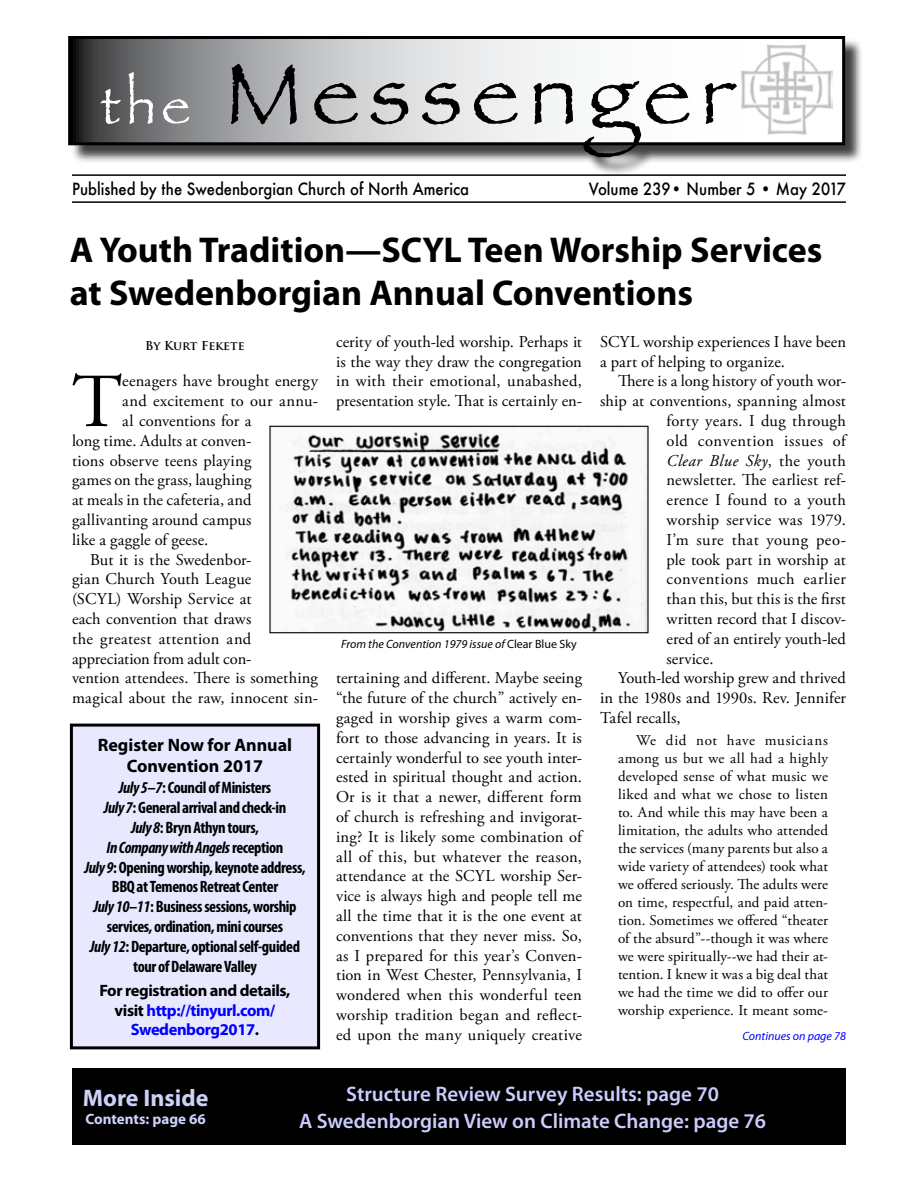
<style>
.page{position:relative;width:918px;height:1188px;background:#fff}
.page>*{position:absolute;margin:0;border:0;box-sizing:border-box;transform-origin:0 0}
.t1{font:90px "Papyrus";letter-spacing:.1em;color:#000}
.t2{font:76.2px "Adobe Garamond Pro";color:#000}
.t3{font:700 36px/43.2px "Myriad Pro";color:#000}
.t4{font:700 24px "Myriad Pro";color:#ccd2f9}
.t5{font:600 21px/27px "Myriad Pro";color:#ccf;text-align:center}
.t6{font:700 18px/21px "Myriad Pro";color:#000;text-align:center}
.t7{font:16.5px/19.8px "Adobe Garamond Pro";letter-spacing:.01em;color:#000;text-align:justify}
.t8{font:700 condensed 16.5px/19.8px "Myriad Pro";letter-spacing:-.025em;color:#000;text-align:center}
.t9{font:16.5px "Adobe Garamond Pro";letter-spacing:.03em;color:#000}
.t10{font:500 16.5px "Futura";color:#000;scale:.9 1}
.t11{font:700 16.5px/19.8px "Myriad Pro";letter-spacing:-.025em;color:#00f;text-align:center}
.t12{font:italic 16.5px "Adobe Garamond Pro";letter-spacing:.03em;color:#000}
.t13{font:15px/18px "Adobe Garamond Pro";color:#000;text-align:justify}
.t14{font:700 15px "Myriad Pro";color:#ccd2f9}
.t15{font:italic 12px "Myriad Pro";color:#000}
.t16{font:italic 12px "Myriad Pro";color:#00f}
.t17{font:700 12px "Trajan Pro";letter-spacing:-.02em;color:#000}
.s1{font-size:54px;color:#fff}
.s2{font-style:normal}
.s3{font-style:italic}
.s4{color:#000}
</style>
<div class="page">
<hr style="left:72px;top:201px;width:774px;height:2px;background:#000">
<div style="left:70px;top:38px;width:794px;height:138px;background:#000;opacity:.75"></div>
<svg style="left:72px;top:40px;width:769px;height:101px"></svg>
<div style="left:68px;top:36px;width:777px;height:109px;border:3px solid #000"></div>
<div style="left:216px;top:1068px;width:630px;height:77px;background:#000"></div>
<div style="left:72px;top:1068px;width:147px;height:77px;background:#000"></div>
<img style="left:739px;top:44px;width:94px;height:91px">
<div style="left:71px;top:725px;width:248px;height:323px;background:#e8e8ff"></div>
<div style="left:70px;top:724px;width:250px;height:325px;border:3px solid #000"></div>
<img style="left:271px;top:428px;width:376px;height:203px">
<div style="left:269px;top:426px;width:380px;height:207px;border:1px solid #000"></div>
<h1 class="t1" style="left:101px;top:39px;width:636px"><span class="s1">the</span> Messenger</h1>
<p class="t10" style="left:72px;top:178px;width:443px">Published by the Swedenborgian Church of North America</p>
<p class="t10" style="left:589px;top:178px;width:287px">Volume 239• Number 5 • May 2017</p>
<h3 class="t3" style="left:70px;top:227px;width:754px">A Youth Tradition—SCYL Teen Worship Services at Swedenborgian Annual Conventions</h3>
<p class="t7" style="left:336px;top:332px;width:247px">cerity of youth-led worship. Perhaps it is the way they draw the congregation in with their emotional, unabashed, presentation style. That is certainly en-</p>
<p class="t7" style="left:600px;top:332px;width:247px">SCYL worship experiences I have been a part of helping to organize.</p>
<p class="t7" style="left:618px;top:372px;width:229px">There is a long history of youth wor-</p>
<p class="t7" style="left:600px;top:392px;width:247px">ship at conventions, spanning almost</p>
<p class="t9" style="left:667px;top:411px;width:181px">forty years. I dug through</p>
<p class="t9" style="left:667px;top:431px;width:181px">old convention issues of</p>
<p class="t12" style="left:667px;top:450px;width:181px">Clear Blue Sky<span class="s2">, the youth</span></p>
<p class="t7" style="left:667px;top:471px;width:181px">newsletter. The earliest ref-</p>
<p class="t7" style="left:667px;top:491px;width:181px">erence I found to a youth</p>
<p class="t7" style="left:667px;top:510px;width:181px">worship service was 1979.</p>
<p class="t9" style="left:667px;top:530px;width:181px">I’m sure that young peo-</p>
<p class="t7" style="left:667px;top:550px;width:181px">ple took part in worship at</p>
<p class="t9" style="left:667px;top:569px;width:181px">conventions much earlier</p>
<p class="t7" style="left:667px;top:590px;width:181px">than this, but this is the first</p>
<p class="t7" style="left:667px;top:609px;width:181px">written record that I discov-</p>
<p class="t7" style="left:667px;top:629px;width:181px">ered of an entirely youth-led</p>
<p class="t7" style="left:667px;top:649px;width:48px">service.</p>
<p class="t7" style="left:618px;top:669px;width:229px">Youth-led worship grew and thrived</p>
<p class="t7" style="left:600px;top:689px;width:247px">in the 1980s and 1990s. Rev. Jennifer</p>
<p class="t7" style="left:600px;top:708px;width:82px">Tafel recalls,</p>
<p class="t13" style="left:618px;top:732px;width:212px;text-indent:18px">We did not have musicians among us but we all had a highly developed sense of what music we liked and what we chose to listen to. And while this may have been a limitation, the adults who attended the services (many parents but also a wide variety of attendees) took what we offered seriously. The adults were on time, respectful, and paid atten&shy;tion. Sometimes we offered “theater of the absurd”--though it was where we were spiritually--we had their at&shy;tention. I knew it was a big deal that we had the time we did to offer our worship experience. It meant some-</p>
<p class="t17" style="left:145px;top:338px;width:101px">By Kurt Fekete</p>
<h2 class="t2" style="left:72px;top:356px;width:52px">T</h2>
<p class="t7" style="left:122px;top:372px;width:197px">eenagers have brought energy</p>
<p class="t7" style="left:122px;top:392px;width:197px">and excitement to our annu-</p>
<p class="t7" style="left:122px;top:411px;width:131px">al conventions for a</p>
<p class="t7" style="left:72px;top:431px;width:181px">long time. Adults at conven-</p>
<p class="t7" style="left:72px;top:451px;width:181px">tions observe teens playing</p>
<p class="t7" style="left:72px;top:471px;width:181px">games on the grass, laughing</p>
<p class="t7" style="left:72px;top:491px;width:181px">at meals in the cafeteria, and</p>
<p class="t7" style="left:72px;top:510px;width:181px">gallivanting around campus</p>
<p class="t7" style="left:72px;top:530px;width:138px">like a gaggle of geese.</p>
<p class="t7" style="left:90px;top:550px;width:163px">But it is the Swedenbor-</p>
<p class="t7" style="left:72px;top:570px;width:181px">gian Church Youth League</p>
<p class="t7" style="left:72px;top:590px;width:181px">(SCYL) Worship Service at</p>
<p class="t7" style="left:72px;top:609px;width:181px">each convention that draws</p>
<p class="t7" style="left:72px;top:629px;width:181px">the greatest attention and</p>
<p class="t7" style="left:72px;top:649px;width:181px">appreciation from adult con-</p>
<p class="t7" style="left:72px;top:669px;width:247px">vention attendees. There is something</p>
<p class="t7" style="left:72px;top:689px;width:247px">magical about the raw, innocent sin-</p>
<p class="t15" style="left:341px;top:636px;width:237px">From the Convention 1979 issue of <span class="s2">Clear Blue Sky</span></p>
<p class="t7" style="left:336px;top:669px;width:248px">tertaining and different. Maybe seeing “the future of the church” actively en&shy;gaged in worship gives a warm com&shy;fort to those advancing in years. It is certainly wonderful to see youth inter&shy;ested in spiritual thought and action.<br>Or is it that a newer, different form of church is refreshing and invigorat&shy;ing? It is likely some combination of all of this, but whatever the reason, attendance at the SCYL worship Ser&shy;vice is always high and people tell me all the time that it is the one event at conventions that they never miss. So, as I prepared for this year’s Conven&shy;tion in West Chester, Pennsylvania, I wondered when this wonderful teen worship tradition began and reflect&shy;ed upon the many uniquely creative</p>
<p class="t6" style="left:98px;top:734px;width:196px">Register Now for Annual<br>Convention 2017</p>
<p class="t8" style="left:84px;top:778px;width:223px"><span class="s3">July 5–7</span>: Council of Ministers<br><span class="s3">July 7</span>: General arrival and check-in<br><span class="s3">July 8</span>: Bryn Athyn tours,<br><span class="s3">In Company with Angels</span> reception<br><span class="s3">July 9</span>: Opening worship, keynote address, BBQ at Temenos Retreat Center<br><span class="s3">July 10–11</span>: Business sessions, worship services, ordination, mini courses<br><span class="s3">July 12</span>: Departure, optional self-guided tour of Delaware Valley</p>
<p class="t11" style="left:99px;top:980px;width:193px"><span class="s4">For registration and details, visit</span> http://tinyurl.com/<br>Swedenborg2017<span class="s4">.</span></p>
<p class="t16" style="left:742px;top:1029px;width:105px">Continues on page 78</p>
<h3 class="t4" style="left:83px;top:1083px;width:127px">More Inside</h3>
<p class="t14" style="left:85px;top:1110px;width:122px">Contents: page 66</p>
<p class="t5" style="left:299px;top:1080px;width:468px">Structure Review Survey Results: page 70<br>A Swedenborgian View on Climate Change: page 76</p>
</div>
